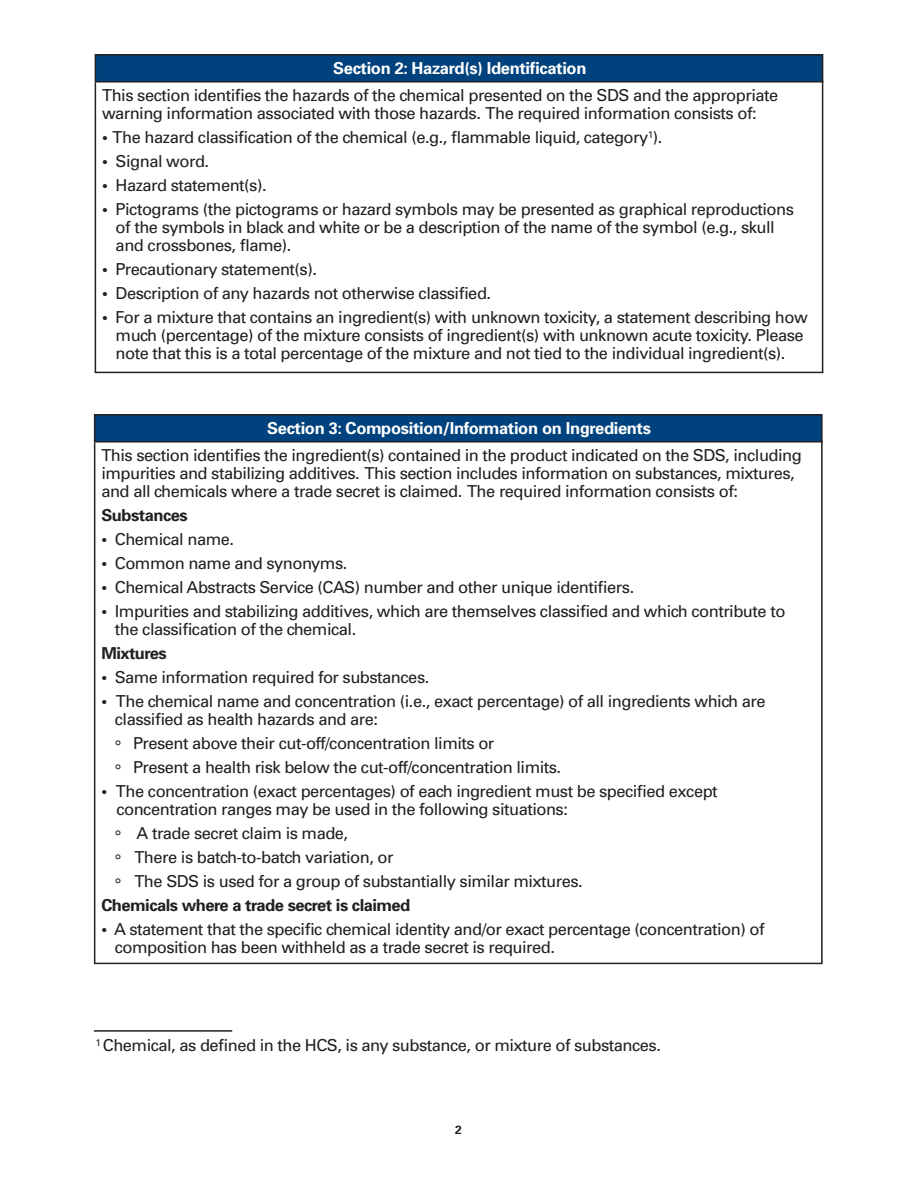
<style>
.page{position:relative;width:918px;height:1188px;background:#fff}
.page>*{position:absolute;margin:0;border:0;box-sizing:border-box;transform-origin:0 0}
.t1{font:16.5px/18px "Univers";letter-spacing:-.03em;color:#231f20}
.t2{font:700 16.5px "Univers";letter-spacing:-.02em;color:#fff}
.t3{font:700 16.5px "Univers";letter-spacing:-.03em;color:#231f20}
.t4{font:700 12px "Univers";color:#231f20}
.s1{font-weight:700}
</style>
<div class="page">
<div style="left:95px;top:55px;width:728px;height:27px;background:#00427d"></div>
<div style="left:95px;top:54px;width:728px;height:28px;border:2px solid #231f20"></div>
<hr style="left:95px;top:82px;width:1px;height:290px;background:#231f20">
<hr style="left:822px;top:81px;width:1px;height:291px;background:#231f20">
<hr style="left:95px;top:372px;width:728px;height:1px;background:#231f20">
<div style="left:95px;top:415px;width:727px;height:27px;background:#00427d"></div>
<div style="left:94px;top:414px;width:729px;height:28px;border:2px solid #231f20"></div>
<hr style="left:94px;top:442px;width:1px;height:521px;background:#231f20">
<hr style="left:821px;top:441px;width:2px;height:522px;background:#231f20">
<hr style="left:94px;top:963px;width:729px;height:1px;background:#231f20">
<hr style="left:94px;top:1030px;width:138px;height:2px;background:#231f20">
<p class="t2" style="left:333px;top:58px;width:255px">Section 2: Hazard(s) Identification</p>
<p class="t1" style="left:102px;top:86px;width:678px">This section identifies the hazards of the chemical presented on the SDS and the appropriate warning information associated with those hazards. The required information consists of:</p>
<p class="t1" style="left:102px;top:128px;width:562px"><span class="s1">•</span> The hazard classification of the chemical (e.g., flammable liquid, category<sup>1</sup>).</p>
<p class="t1" style="left:102px;top:152px;width:109px"><span class="s1">•</span> Signal word.</p>
<p class="t1" style="left:102px;top:176px;width:166px"><span class="s1">•</span> Hazard statement(s).</p>
<p class="t1" style="left:116px;top:200px;width:680px;text-indent:-14px"><span class="s1">•</span> Pictograms (the pictograms or hazard symbols may be presented as graphical reproductions of the symbols in black and white or be a description of the name of the symbol (e.g., skull and crossbones, flame).</p>
<p class="t1" style="left:102px;top:260px;width:216px"><span class="s1">•</span> Precautionary statement(s).</p>
<p class="t1" style="left:102px;top:284px;width:391px"><span class="s1">•</span> Description of any hazards not otherwise classified.</p>
<p class="t1" style="left:102px;top:308px;width:707px;text-align:center"><span class="s1">•</span> For a mixture that contains an ingredient(s) with unknown toxicity, a statement describing how much (percentage) of the mixture consists of ingredient(s) with unknown acute toxicity. Please note that this is a total percentage of the mixture and not tied to the individual ingredient(s).</p>
<p class="t2" style="left:267px;top:418px;width:385px">Section 3: Composition/Information on Ingredients</p>
<p class="t1" style="left:101px;top:446px;width:702px">This section identifies the ingredient(s) contained in the product indicated on the SDS, including impurities and stabilizing additives. This section includes information on substances, mixtures, and all chemicals where a trade secret is claimed. The required information consists of:</p>
<p class="t3" style="left:101px;top:505px;width:88px">Substances</p>
<p class="t1" style="left:101px;top:530px;width:134px"><span class="s1">•</span> Chemical name.</p>
<p class="t1" style="left:101px;top:554px;width:248px"><span class="s1">•</span> Common name and synonyms.</p>
<p class="t1" style="left:101px;top:578px;width:534px"><span class="s1">•</span> Chemical Abstracts Service (CAS) number and other unique identifiers.</p>
<p class="t1" style="left:115px;top:602px;width:672px;text-indent:-13px"><span class="s1">•</span> Impurities and stabilizing additives, which are themselves classified and which contribute to the classification of the chemical.</p>
<p class="t3" style="left:101px;top:643px;width:67px">Mixtures</p>
<p class="t1" style="left:101px;top:668px;width:329px"><span class="s1">•</span> Same information required for substances.</p>
<p class="t1" style="left:115px;top:692px;width:652px;text-indent:-13px"><span class="s1">•</span> The chemical name and concentration (i.e., exact percentage) of all ingredients which are classified as health hazards and are:</p>
<p class="t1" style="left:115px;top:731px;width:448px;line-height:24px">° Present above their cut-off/concentration limits or<br>° Present a health risk below the cut-off/concentration limits.</p>
<p class="t1" style="left:116px;top:782px;width:603px;text-indent:-15px"><span class="s1">•</span> The concentration (exact percentages) of each ingredient must be specified except concentration ranges may be used in the following situations:</p>
<p class="t1" style="left:115px;top:821px;width:469px;line-height:24px">° A trade secret claim is made,<br>° There is batch-to-batch variation, or<br>° The SDS is used for a group of substantially similar mixtures.</p>
<p class="t3" style="left:101px;top:895px;width:310px">Chemicals where a trade secret is claimed</p>
<p class="t1" style="left:115px;top:920px;width:651px;text-indent:-13px"><span class="s1">•</span> A statement that the specific chemical identity and/or exact percentage (concentration) of composition has been withheld as a trade secret is required.</p>
<p class="t1" style="left:95px;top:1036px;width:567px"><sup>1</sup> Chemical, as defined in the HCS, is any substance, or mixture of substances.</p>
<p class="t4" style="left:455px;top:1122px;width:8px">2</p>
</div>
